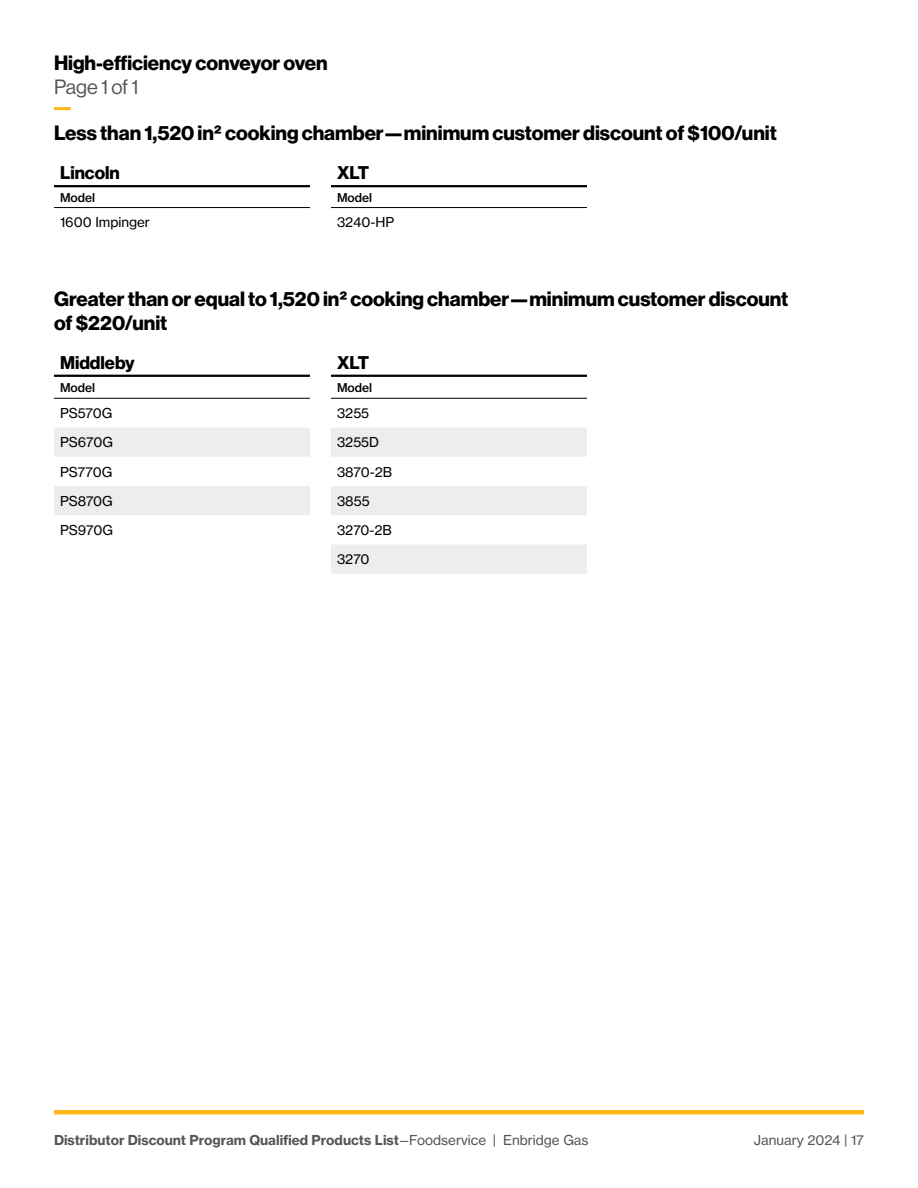
<style>
.page{position:relative;width:918px;height:1188px;background:#fff}
.page>*{position:absolute;margin:0;border:0;box-sizing:border-box;transform-origin:0 0}
.Header_Underlined_-_TagH2{font:20.25px/24px "N Haas Grotesk DS Std 75 Bd";color:#000}
.Table_Title_-_TagH3{font:18px "N Haas Grotesk DS Std 75 Bd";color:#000}
.Body{font:13.5px "N Haas Grotesk TX Std 55 Rg";color:#000}
.t1{font:13.5px "N Haas Grotesk TX Std 75 Bd";color:#555}
.t2{font:13.5px "N Haas Grotesk TX Std 55 Rg";color:#555}
.Column_Heads{font:12px "N Haas Grotesk TX Std 65 Md";color:#000}
.s1{font-family:"N Haas Grotesk DS Std 55 Rg";color:#555}
.s2{font-family:"N Haas Grotesk TX Std 55 Rg"}
</style>
<div class="page">
<hr style="left:54px;top:1110px;width:810px;height:4px;background:#ffb81c">
<hr style="left:54px;top:107px;width:17px;height:3px;background:#ffb81c">
<hr style="left:54px;top:185px;width:256px;height:2px;background:#000">
<hr style="left:54px;top:207px;width:256px;height:1px;background:#000">
<hr style="left:331px;top:185px;width:256px;height:2px;background:#000">
<hr style="left:331px;top:207px;width:256px;height:1px;background:#000">
<svg style="left:54px;top:428px;width:256px;height:87px"></svg>
<hr style="left:54px;top:375px;width:256px;height:2px;background:#000">
<hr style="left:54px;top:398px;width:256px;height:1px;background:#000">
<svg style="left:331px;top:428px;width:256px;height:146px"></svg>
<hr style="left:331px;top:375px;width:256px;height:2px;background:#000">
<hr style="left:331px;top:398px;width:256px;height:1px;background:#000">
<h2 class="Header_Underlined_-_TagH2" style="left:54px;top:51px;width:275px">High-efficiency conveyor oven<br><span class="s1">Page 1 of 1</span></h2>
<h2 class="Header_Underlined_-_TagH2" style="left:54px;top:121px;width:724px">Less than 1,520 in2 cooking chamber—minimum customer discount of $100/unit</h2>
<h3 class="Table_Title_-_TagH3" style="left:60px;top:162px;width:61px">Lincoln</h3>
<p class="Column_Heads" style="left:60px;top:190px;width:37px">Model</p>
<p class="Body" style="left:60px;top:214px;width:92px">1600 Impinger</p>
<h3 class="Table_Title_-_TagH3" style="left:337px;top:162px;width:34px">XLT</h3>
<p class="Column_Heads" style="left:337px;top:190px;width:37px">Model</p>
<p class="Body" style="left:337px;top:214px;width:59px">3240-HP</p>
<h2 class="Header_Underlined_-_TagH2" style="left:54px;top:287px;width:736px">Greater than or equal to 1,520 in2 cooking chamber—minimum customer discount of $220/unit</h2>
<h3 class="Table_Title_-_TagH3" style="left:60px;top:352px;width:76px">Middleby</h3>
<p class="Column_Heads" style="left:60px;top:380px;width:37px">Model</p>
<p class="Body" style="left:60px;top:405px;width:54px">PS570G</p>
<p class="Body" style="left:60px;top:434px;width:54px">PS670G</p>
<p class="Body" style="left:60px;top:463px;width:54px">PS770G</p>
<p class="Body" style="left:60px;top:493px;width:54px">PS870G</p>
<p class="Body" style="left:60px;top:522px;width:54px">PS970G</p>
<h3 class="Table_Title_-_TagH3" style="left:337px;top:352px;width:34px">XLT</h3>
<p class="Column_Heads" style="left:337px;top:380px;width:37px">Model</p>
<p class="Body" style="left:337px;top:405px;width:34px">3255</p>
<p class="Body" style="left:337px;top:434px;width:44px">3255D</p>
<p class="Body" style="left:337px;top:463px;width:57px">3870-2B</p>
<p class="Body" style="left:337px;top:493px;width:34px">3855</p>
<p class="Body" style="left:337px;top:522px;width:56px">3270-2B</p>
<p class="Body" style="left:337px;top:551px;width:34px">3270</p>
<p class="t1" style="left:54px;top:1131px;width:536px">Distributor Discount Program Qualified Products List<span class="s2">—Foodservice | Enbridge Gas</span></p>
<p class="t2" style="left:754px;top:1131px;width:112px">January 2024 | 17</p>
</div>
